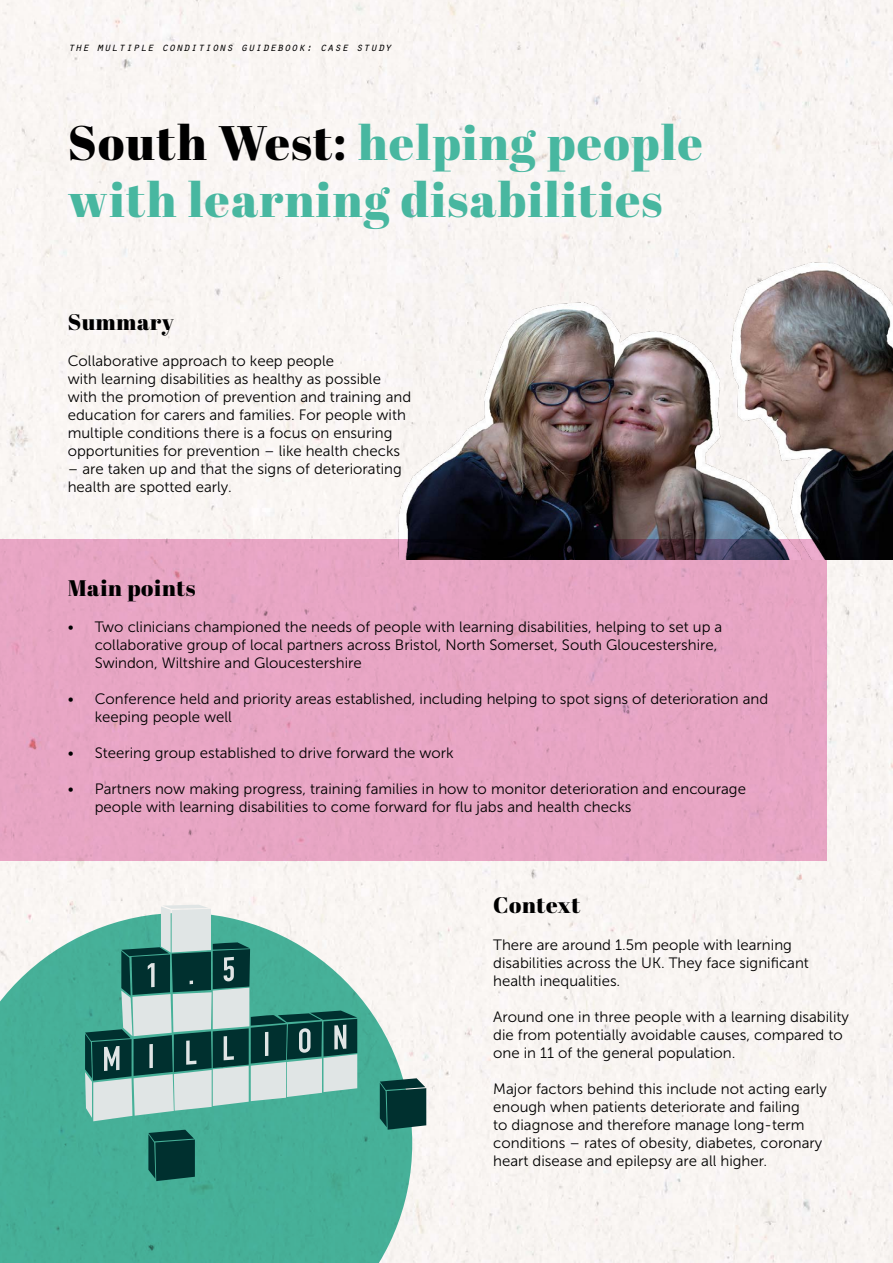
<style>
.page{position:relative;width:893px;height:1263px;background:#f9f5f3}
.page>*{position:absolute;margin:0;border:0;box-sizing:border-box;transform-origin:0 0}
.t1{font:48.3px/57.6px "Abril Fatface";letter-spacing:.03em;color:#48b7a0}
.t2{font:22.5px "Abril Fatface";letter-spacing:.03em;color:#000}
.t3{font:15px/18px "Museo Sans 300";color:#000}
.t4{font:italic 12px "Orator Std";color:#000}
.s1{color:#000}
</style>
<div class="page">
<svg style="left:0;top:913px;width:412px;height:350px;fill:#46b098"></svg>
<svg style="left:85px;top:905px;width:272px;height:216px"></svg>
<svg style="left:380px;top:1078px;width:46px;height:52px"></svg>
<svg style="left:148px;top:1130px;width:47px;height:51px"></svg>
<img style="left:397px;top:239px;width:496px;height:321px">
<div style="left:0;top:540px;width:827px;height:321px;background:#e7a5c4"></div>
<p class="t4" style="left:68px;top:38px;width:326px">the multiple conditions guidebook: case study</p>
<h1 class="t1" style="left:68px;top:112px;width:636px"><span class="s1">South West:</span> helping people with learning disabilities</h1>
<h2 class="t2" style="left:68px;top:306px;width:108px">Summary</h2>
<p class="t3" style="left:68px;top:351px;width:345px">Collaborative approach to keep people<br>with learning disabilities as healthy as possible with the promotion of prevention and training and education for carers and families. For people with multiple conditions there is a focus on ensuring opportunities for prevention – like health checks</p>
<p class="t3" style="left:68px;top:459px;width:336px">– are taken up and that the signs of deteriorating health are spotted early.</p>
<h2 class="t2" style="left:68px;top:572px;width:130px">Main points</h2>
<p class="t3" style="left:95px;top:618px;width:629px;text-indent:-27px">• Two clinicians championed the needs of people with learning disabilities, helping to set up a collaborative group of local partners across Bristol, North Somerset, South Gloucestershire,<br>Swindon, Wiltshire and Gloucestershire</p>
<p class="t3" style="left:95px;top:690px;width:675px;text-indent:-27px">• Conference held and priority areas established, including helping to spot signs of deterioration and keeping people well</p>
<p class="t3" style="left:68px;top:744px;width:388px">• Steering group established to drive forward the work</p>
<p class="t3" style="left:95px;top:780px;width:653px;text-indent:-27px">• Partners now making progress, training families in how to monitor deterioration and encourage people with learning disabilities to come forward for flu jabs and health checks</p>
<h2 class="t2" style="left:493px;top:889px;width:89px">Context</h2>
<p class="t3" style="left:493px;top:936px;width:317px">There are around 1.5m people with learning disabilities across the UK. They face significant health inequalities.</p>
<p class="t3" style="left:493px;top:1008px;width:357px">Around one in three people with a learning disability die from potentially avoidable causes, compared to one in 11 of the general population.</p>
<p class="t3" style="left:493px;top:1080px;width:335px">Major factors behind this include not acting early enough when patients deteriorate and failing<br>to diagnose and therefore manage long-term conditions – rates of obesity, diabetes, coronary heart disease and epilepsy are all higher.</p>
</div>
